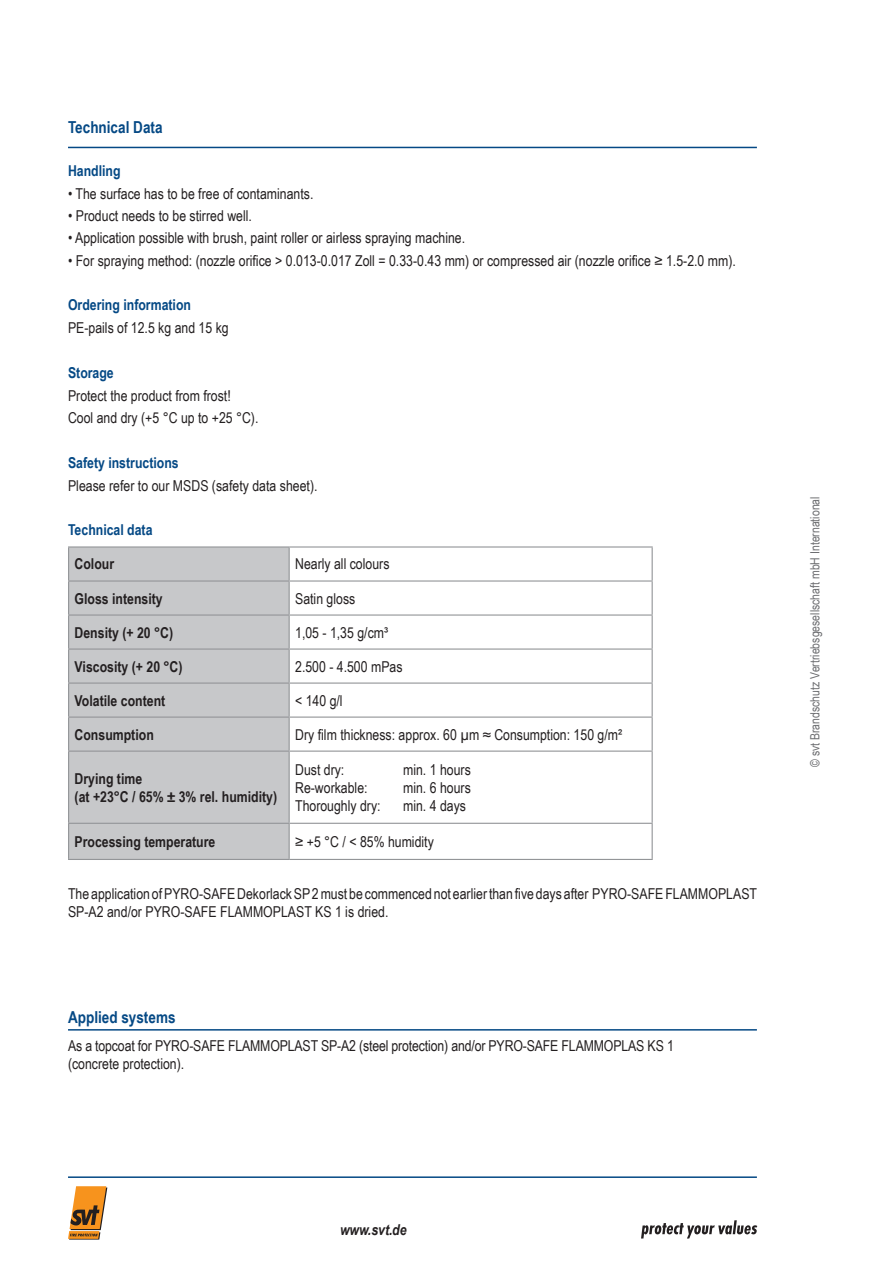
<style>
.page{position:relative;width:893px;height:1263px;background:#fff}
.page>*{position:absolute;margin:0;border:0;box-sizing:border-box;transform-origin:0 0}
.t1{font:700 16.5px "Arial Narrow";color:#054985}
.t2{font:15px/18px "Arial Narrow";color:#231f20}
.t3{font:700 15px/18px "Arial Narrow";color:#231f20}
.t4{font:700 15px "Arial Narrow";color:#054985}
.t5{font:italic 700 15px "Arial Narrow";color:#231f20}
.t6{font:12.75px "Arial Narrow";color:#6c6d70}
</style>
<div class="page">
<svg style="left:641px;top:1220px;width:116px;height:18px"></svg>
<hr style="left:68px;top:147px;width:689px;height:1px;background:#054985">
<svg style="left:68px;top:1186px;width:39px;height:53px"></svg>
<hr style="left:68px;top:1176px;width:689px;height:2px;background:#054985">
<hr style="left:68px;top:1029px;width:689px;height:1px;background:#054985">
<div style="left:69px;top:547px;width:220px;height:312px;background:#c7c8ca"></div>
<hr style="left:68px;top:546px;width:221px;height:1px;background:#939598">
<hr style="left:68px;top:547px;width:1px;height:33px;background:#939598">
<hr style="left:289px;top:546px;width:364px;height:1px;background:#939598">
<hr style="left:289px;top:547px;width:1px;height:33px;background:#939598">
<hr style="left:652px;top:547px;width:1px;height:33px;background:#939598">
<hr style="left:68px;top:580px;width:221px;height:2px;background:#939598">
<hr style="left:68px;top:582px;width:1px;height:32px;background:#939598">
<hr style="left:289px;top:580px;width:364px;height:2px;background:#939598">
<hr style="left:289px;top:582px;width:1px;height:32px;background:#939598">
<hr style="left:652px;top:582px;width:1px;height:32px;background:#939598">
<hr style="left:68px;top:614px;width:221px;height:2px;background:#939598">
<hr style="left:68px;top:616px;width:1px;height:32px;background:#939598">
<hr style="left:289px;top:614px;width:364px;height:2px;background:#939598">
<hr style="left:289px;top:616px;width:1px;height:32px;background:#939598">
<hr style="left:652px;top:616px;width:1px;height:32px;background:#939598">
<hr style="left:68px;top:648px;width:221px;height:2px;background:#939598">
<hr style="left:68px;top:650px;width:1px;height:32px;background:#939598">
<hr style="left:289px;top:648px;width:364px;height:2px;background:#939598">
<hr style="left:289px;top:650px;width:1px;height:32px;background:#939598">
<hr style="left:652px;top:650px;width:1px;height:32px;background:#939598">
<hr style="left:68px;top:682px;width:221px;height:2px;background:#939598">
<hr style="left:68px;top:684px;width:1px;height:32px;background:#939598">
<hr style="left:289px;top:682px;width:364px;height:2px;background:#939598">
<hr style="left:289px;top:684px;width:1px;height:32px;background:#939598">
<hr style="left:652px;top:684px;width:1px;height:32px;background:#939598">
<hr style="left:68px;top:716px;width:221px;height:2px;background:#939598">
<hr style="left:68px;top:718px;width:1px;height:32px;background:#939598">
<hr style="left:289px;top:716px;width:364px;height:2px;background:#939598">
<hr style="left:289px;top:718px;width:1px;height:32px;background:#939598">
<hr style="left:652px;top:718px;width:1px;height:32px;background:#939598">
<hr style="left:68px;top:750px;width:221px;height:2px;background:#939598">
<hr style="left:68px;top:752px;width:1px;height:71px;background:#939598">
<hr style="left:289px;top:750px;width:364px;height:2px;background:#939598">
<hr style="left:289px;top:752px;width:1px;height:71px;background:#939598">
<hr style="left:652px;top:752px;width:1px;height:71px;background:#939598">
<hr style="left:68px;top:823px;width:221px;height:1px;background:#939598">
<hr style="left:68px;top:824px;width:1px;height:35px;background:#939598">
<hr style="left:289px;top:823px;width:364px;height:1px;background:#939598">
<hr style="left:289px;top:824px;width:1px;height:35px;background:#939598">
<hr style="left:652px;top:824px;width:1px;height:35px;background:#939598">
<hr style="left:68px;top:859px;width:221px;height:1px;background:#939598">
<hr style="left:289px;top:859px;width:364px;height:1px;background:#939598">
<p class="t1" style="left:68px;top:115px;width:96px">Technical Data</p>
<p class="t4" style="left:68px;top:159px;width:54px">Handling</p>
<p class="t2" style="left:68px;top:184px;width:247px">• The surface has to be free of contaminants.</p>
<p class="t2" style="left:68px;top:206px;width:185px">• Product needs to be stirred well.</p>
<p class="t2" style="left:68px;top:229px;width:399px">• Application possible with brush, paint roller or airless spraying machine.</p>
<p class="t2" style="left:68px;top:251px;width:669px">• For spraying method: (nozzle orifice &gt; 0.013-0.017 Zoll = 0.33-0.43 mm) or compressed air (nozzle orifice ≥ 1.5-2.0 mm).</p>
<p class="t4" style="left:68px;top:294px;width:125px">Ordering information</p>
<p class="t2" style="left:68px;top:318px;width:162px">PE-pails of 12.5 kg and 15 kg</p>
<p class="t4" style="left:68px;top:361px;width:47px">Storage</p>
<p class="t2" style="left:68px;top:384px;width:192px;line-height:22.2px">Protect the product from frost!<br>Cool and dry (+5 °C up to +25 °C).</p>
<p class="t4" style="left:68px;top:451px;width:112px">Safety instructions</p>
<p class="t2" style="left:68px;top:476px;width:251px">Please refer to our MSDS (safety data sheet).</p>
<p class="t4" style="left:68px;top:519px;width:86px">Technical data</p>
<p class="t3" style="left:75px;top:554px;width:41px">Colour</p>
<p class="t2" style="left:295px;top:555px;width:96px">Nearly all colours</p>
<p class="t3" style="left:75px;top:588px;width:90px">Gloss intensity</p>
<p class="t2" style="left:295px;top:589px;width:62px">Satin gloss</p>
<p class="t3" style="left:75px;top:622px;width:100px">Density (+ 20 °C)</p>
<p class="t2" style="left:295px;top:623px;width:94px">1,05 - 1,35 g/cm³</p>
<p class="t3" style="left:75px;top:656px;width:109px">Viscosity (+ 20 °C)</p>
<p class="t2" style="left:295px;top:657px;width:109px">2.500 - 4.500 mPas</p>
<p class="t3" style="left:75px;top:690px;width:92px">Volatile content</p>
<p class="t2" style="left:295px;top:691px;width:49px">&lt; 140 g/l</p>
<p class="t3" style="left:75px;top:724px;width:81px">Consumption</p>
<p class="t2" style="left:295px;top:725px;width:328px">Dry film thickness: approx. 60 µm ≈ Consumption: 150 g/m²</p>
<p class="t3" style="left:75px;top:769px;width:204px">Drying time<br>(at +23°C / 65% ± 3% rel. humidity)</p>
<p class="t2" style="left:295px;top:760px;width:51px">Dust dry:</p>
<p class="t2" style="left:403px;top:760px;width:69px">min. 1 hours</p>
<p class="t2" style="left:295px;top:778px;width:74px">Re-workable:</p>
<p class="t2" style="left:403px;top:778px;width:69px">min. 6 hours</p>
<p class="t2" style="left:295px;top:796px;width:87px">Thoroughly dry:</p>
<p class="t2" style="left:403px;top:796px;width:64px">min. 4 days</p>
<p class="t3" style="left:75px;top:832px;width:142px">Processing temperature</p>
<p class="t2" style="left:295px;top:832px;width:140px">≥ +5 °C / &lt; 85% humidity</p>
<p class="t2" style="left:68px;top:884px;width:690px">The application of PYRO-SAFE Dekorlack SP 2 must be commenced not earlier than five days after PYRO-SAFE FLAMMOPLAST<br>SP-A2 and/or PYRO-SAFE FLAMMOPLAST KS 1 is dried.</p>
<p class="t1" style="left:68px;top:1004px;width:109px">Applied systems</p>
<p class="t2" style="left:68px;top:1036px;width:608px">As a topcoat for PYRO-SAFE FLAMMOPLAST SP-A2 (steel protection) and/or PYRO-SAFE FLAMMOPLAS KS 1 (concrete protection).</p>
<p class="t6" style="left:805px;top:767px;width:272px;rotate:-90deg">© svt Brandschutz Vertriebsgesellschaft mbH International</p>
<p class="t5" style="left:340px;top:1218px;width:68px">www.svt.de</p>
</div>
